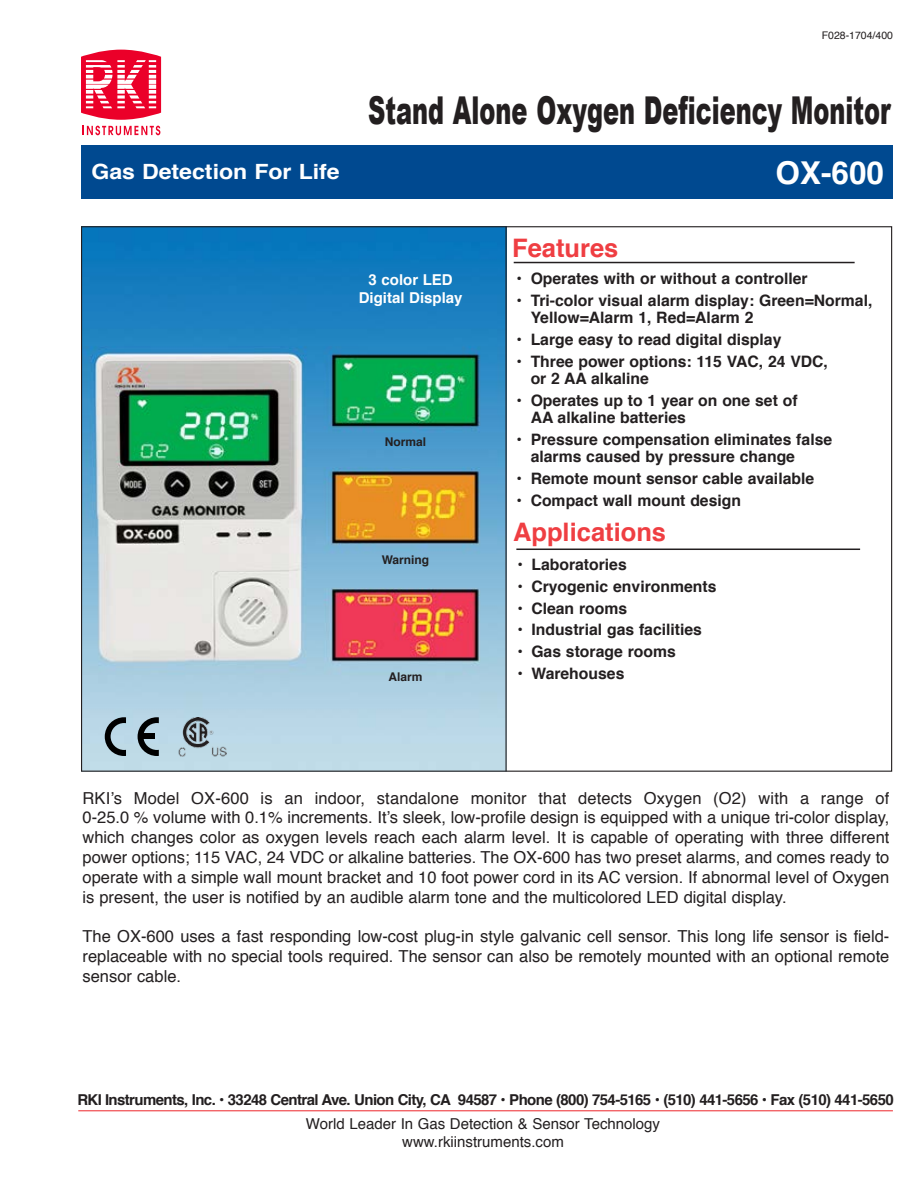
<style>
.page{position:relative;width:918px;height:1188px;background:#fff}
.page>*{position:absolute;margin:0;border:0;box-sizing:border-box;transform-origin:0 0}
.t1{font:900 38.4px "Arial";color:#231f20;scale:.62 1}
.t2{font:700 31.5px "Helvetica";color:#fff}
.t3{font:700 25.5px "Helvetica";color:#ef3e42}
.t4{font:700 21px "Helvetica";color:#fff;scale:1.1 1}
.t5{font:16.5px/19.8px "Helvetica";color:#231f20;text-align:justify}
.t6{font:700 15.75px/17.2px "Helvetica";color:#231f20}
.t7{font:700 15px "Helvetica";letter-spacing:-.04em;color:#231f20}
.t8{font:15px/18px "Helvetica";color:#231f20;text-align:center}
.t9{font:700 15px/18px "Helvetica";color:#fff;text-align:center}
.t10{font:700 12px "Helvetica";color:#231f20}
.t11{font:10.5px "Helvetica";color:#231f20}
</style>
<div class="page">
<img style="left:83px;top:228px;width:423px;height:542px">
<div style="left:81px;top:145px;width:811px;height:53px;background:#004990"></div>
<hr style="left:78px;top:1110px;width:815px;height:1px;background:#ef3e42">
<hr style="left:506px;top:227px;width:1px;height:544px;background:#231f20">
<svg style="left:82px;top:126px;width:78px;height:9px"></svg>
<svg style="left:81px;top:50px;width:80px;height:70px"></svg>
<hr style="left:514px;top:262px;width:341px;height:1px;background:#231f20">
<hr style="left:516px;top:549px;width:344px;height:1px;background:#231f20">
<svg style="left:105px;top:717px;width:21px;height:39px"></svg>
<svg style="left:138px;top:717px;width:21px;height:39px"></svg>
<div style="left:139px;top:733px;width:16px;height:6px;background:#000"></div>
<img style="left:178px;top:717px;width:49px;height:40px">
<p class="t11" style="left:822px;top:28px;width:73px">F028-1704/400</p>
<p class="t4" style="left:91px;top:155px;width:227px">Gas Detection For Life</p>
<h1 class="t1" style="left:368px;top:82px;width:845px">Stand Alone Oxygen Deficiency Monitor</h1>
<h2 class="t2" style="left:776px;top:148px;width:110px">OX-600</h2>
<p class="t9" style="left:359px;top:271px;width:105px">3 color LED<br>Digital Display</p>
<p class="t10" style="left:385px;top:433px;width:43px">Normal</p>
<p class="t10" style="left:382px;top:550px;width:49px">Warning</p>
<p class="t10" style="left:389px;top:667px;width:36px">Alarm</p>
<h3 class="t3" style="left:512px;top:227px;width:108px">Features</h3>
<p class="t6" style="left:517px;top:270px;width:293px">• Operates with or without a controller</p>
<p class="t6" style="left:531px;top:292px;width:343px;text-indent:-14px">• Tri-color visual alarm display: Green=Normal,<br>Yellow=Alarm 1, Red=Alarm 2</p>
<p class="t6" style="left:517px;top:331px;width:266px">• Large easy to read digital display</p>
<p class="t6" style="left:531px;top:353px;width:299px;text-indent:-14px">• Three power options: 115 VAC, 24 VDC, or 2 AA alkaline</p>
<p class="t6" style="left:531px;top:392px;width:268px;text-indent:-14px">• Operates up to 1 year on one set of<br>AA alkaline batteries</p>
<p class="t6" style="left:531px;top:431px;width:303px;text-indent:-14px">• Pressure compensation eliminates false alarms caused by pressure change</p>
<p class="t6" style="left:517px;top:470px;width:299px">• Remote mount sensor cable available</p>
<p class="t6" style="left:517px;top:492px;width:226px">• Compact wall mount design</p>
<h3 class="t3" style="left:513px;top:511px;width:155px">Applications</h3>
<p class="t6" style="left:517px;top:556px;width:111px">• Laboratories</p>
<p class="t6" style="left:517px;top:578px;width:201px">• Cryogenic environments</p>
<p class="t6" style="left:517px;top:600px;width:111px">• Clean rooms</p>
<p class="t6" style="left:517px;top:621px;width:186px">• Industrial gas facilities</p>
<p class="t6" style="left:517px;top:643px;width:160px">• Gas storage rooms</p>
<p class="t6" style="left:517px;top:665px;width:109px">• Warehouses</p>
<p class="t5" style="left:83px;top:788px;width:808px">RKI’s Model OX-600 is an indoor, standalone monitor that detects Oxygen (O2) with a range of 0-25.0 % volume with 0.1% increments. It’s sleek, low-profile design is equipped with a unique tri-color display, which changes color as oxygen levels reach each alarm level. It is capable of operating with three different power options; 115 VAC, 24 VDC or alkaline batteries. The OX-600 has two preset alarms, and comes ready to operate with a simple wall mount bracket and 10 foot power cord in its AC version. If abnormal level of Oxygen is present, the user is notified by an audible alarm tone and the multicolored LED digital display.</p>
<p class="t5" style="left:83px;top:927px;width:808px">The OX-600 uses a fast responding low-cost plug-in style galvanic cell sensor. This long life sensor is field&shy;replaceable with no special tools required. The sensor can also be remotely mounted with an optional remote sensor cable.</p>
<p class="t7" style="left:77px;top:1088px;width:818px">RKI Instruments, Inc. • 33248 Central Ave. Union City, CA 94587 • Phone (800) 754-5165 • (510) 441-5656 • Fax (510) 441-5650</p>
<p class="t8" style="left:306px;top:1115px;width:356px">World Leader In Gas Detection &amp; Sensor Technology www.rkiinstruments.com</p>
</div>
